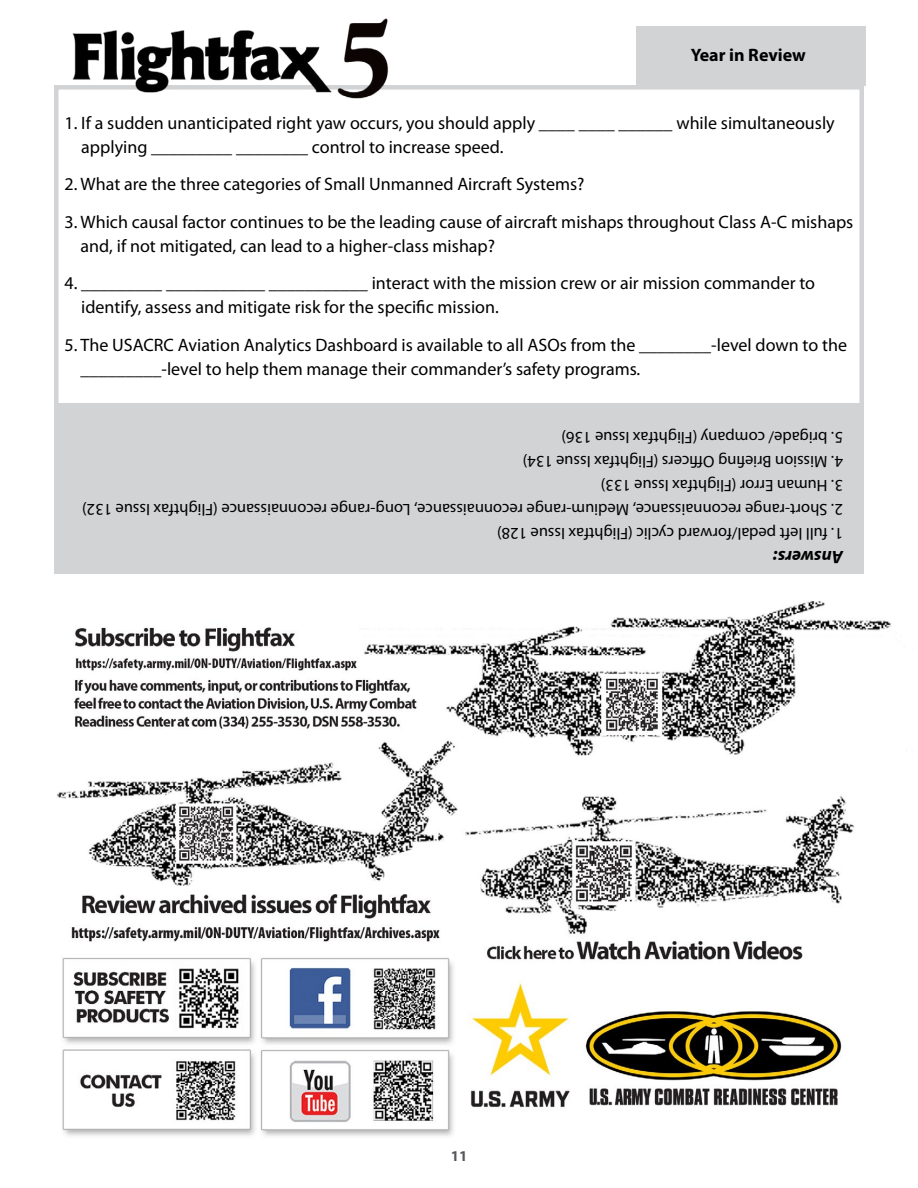
<style>
.page{position:relative;width:918px;height:1188px;background:#fff}
.page>*{position:absolute;margin:0;border:0;box-sizing:border-box;transform-origin:0 0}
.t1{font:18px/24px "Myriad Pro";color:#000}
.t2{font:700 18px "Myriad Pro";color:#000}
.t3{font:italic 700 18px "Myriad Pro";color:#000}
.t4{font:16.5px "Myriad Pro";color:#000}
.t5{font:700 15px "Myriad Pro";color:#58565a}
</style>
<div class="page">
<img style="left:57px;top:601px;width:834px;height:535px">
<div style="left:636px;top:27px;width:230px;height:59px;background:#d1d3d4"></div>
<img style="left:71px;top:18px;width:322px;height:81px">
<div style="left:54px;top:403px;width:810px;height:171px;background:#d1d3d4"></div>
<p class="t2" style="left:691px;top:43px;width:117px">Year in Review</p>
<p class="t1" style="left:81px;top:111px;width:755px;text-indent:-17px">1. If a sudden unanticipated right yaw occurs, you should apply ____ ____ ______ while simultaneously applying _________ ________ control to increase speed.</p>
<p class="t1" style="left:64px;top:172px;width:522px">2. What are the three categories of Small Unmanned Aircraft Systems?</p>
<p class="t1" style="left:81px;top:210px;width:774px;text-indent:-16px">3. Which causal factor continues to be the leading cause of aircraft mishaps throughout Class A-C mishaps and, if not mitigated, can lead to a higher-class mishap?</p>
<p class="t1" style="left:81px;top:271px;width:735px;text-indent:-17px">4. _________ ___________ ___________ interact with the mission crew or air mission commander to identify, assess and mitigate risk for the specific mission.</p>
<p class="t1" style="left:81px;top:333px;width:768px;text-indent:-16px">5. The USACRC Aviation Analytics Dashboard is available to all ASOs from the ________-level down to the _________-level to help them manage their commander’s safety programs.</p>
<p class="t4" style="left:843px;top:448px;width:283px;rotate:-180deg">5. brigade/ company (Flightfax Issue 136)</p>
<p class="t4" style="left:843px;top:472px;width:322px;rotate:-180deg">4. Mission Briefing Officers (Flightfax Issue 134)</p>
<p class="t4" style="left:843px;top:496px;width:244px;rotate:-180deg">3. Human Error (Flightfax Issue 133)</p>
<p class="t4" style="left:843px;top:520px;width:762px;rotate:-180deg">2. Short-range reconnaissance, Medium-range reconnaissance, Long-range reconnaissance (Flightfax Issue 132)</p>
<p class="t4" style="left:843px;top:544px;width:347px;rotate:-180deg">1. full left pedal/forward cyclic (Flightfax Issue 128)</p>
<p class="t5" style="left:451px;top:1147px;width:18px">11</p>
<p class="t3" style="left:843px;top:569px;width:71px;rotate:-180deg">Answers:</p>
</div>
